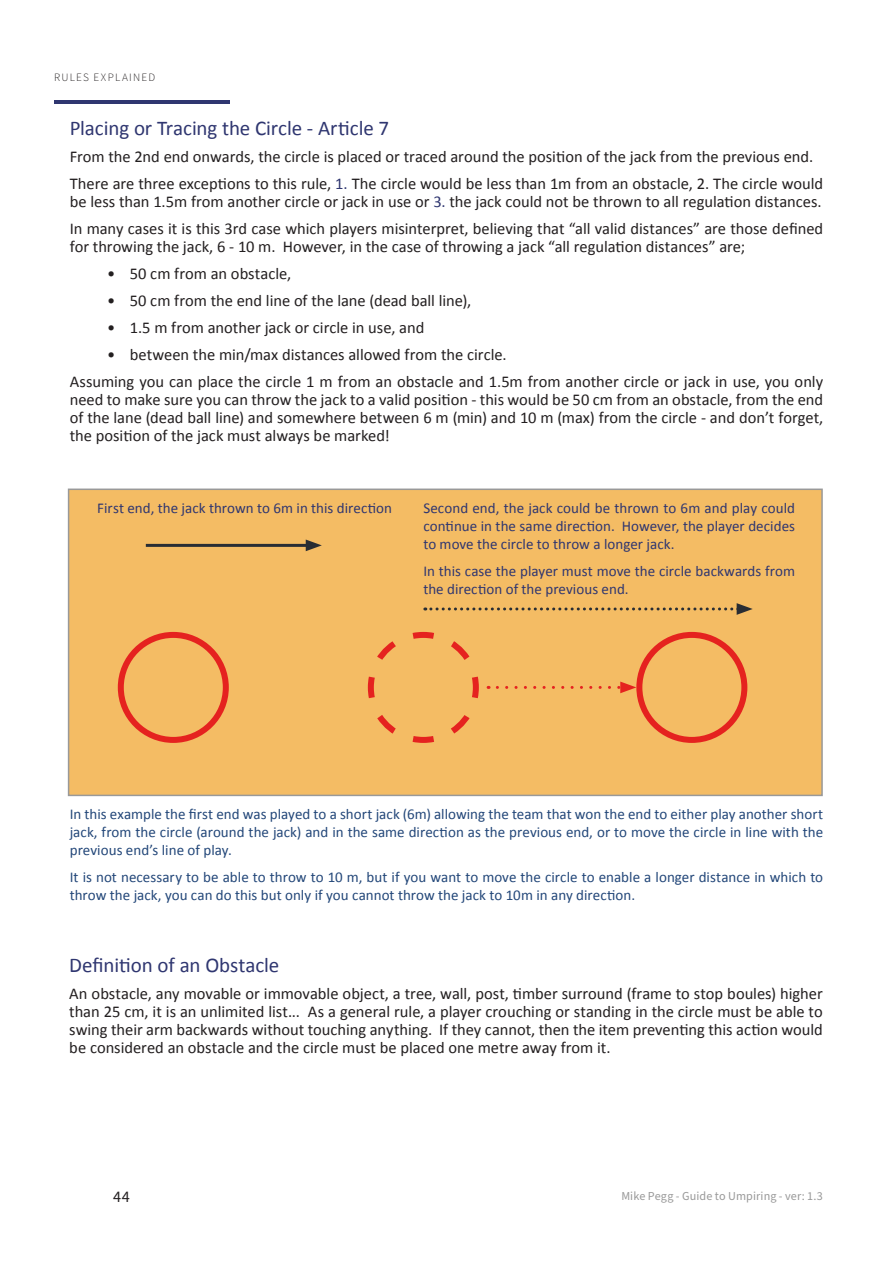
<style>
.page{position:relative;width:893px;height:1263px;background:#fff}
.page>*{position:absolute;margin:0;border:0;box-sizing:border-box;transform-origin:0 0}
.Body_Text_-_First_Li{font:21px "Calibri";letter-spacing:-.005em;color:#2f3670}
.Body_Text_-_First_Li-2{font:16.5px/18px "Calibri";color:#231f20}
.t1{font:16.2px "Source Sans Pro";color:#231f20}
.Body_Text_-_First_Li-3{font:15px/18px "Calibri";color:#234779;text-align:justify}
.Body_Text_-_First_Li-4{font:15px/18px "Calibri";letter-spacing:.005em;color:#2f3670;text-align:justify}
.t2{font:12.15px "Source Sans Pro";letter-spacing:.005em;color:#999}
.t3{font:300 11.25px "Source Sans Pro";letter-spacing:.11em;color:#231f20}
.s1{color:#2f3670}
</style>
<div class="page">
<hr style="left:54px;top:100px;width:176px;height:3px;background:#2f3670">
<div style="left:68px;top:488px;width:755px;height:308px;background:#f4bc64;border:2px solid #999"></div>
<div style="left:118px;top:632px;width:111px;height:111px;border:6px solid #e5221f;border-radius:50%"></div>
<svg style="left:367px;top:631px;width:112px;height:112px"></svg>
<div style="left:636px;top:632px;width:111px;height:111px;border:6px solid #e5221f;border-radius:50%"></div>
<svg style="left:497px;top:681px;width:139px;height:12px"></svg>
<hr style="left:146px;top:544px;width:165px;height:3px;background:#292d33">
<svg style="left:306px;top:539px;width:16px;height:12px"></svg>
<svg style="left:425px;top:603px;width:328px;height:12px"></svg>
<p class="t3" style="left:54px;top:70px;width:103px">RULES E XPLAINED</p>
<p class="Body_Text_-_First_Li" style="left:70px;top:113px;width:321px">Placing or Tracing the Circle - Article 7</p>
<p class="Body_Text_-_First_Li-2" style="left:70px;top:147px;width:745px">From the 2nd end onwards, the circle is placed or traced around the position of the jack from the previous end.</p>
<p class="Body_Text_-_First_Li-2" style="left:70px;top:174px;width:755px">There are three exceptions to this rule, <span class="s1">1.</span> The circle would be less than 1m from an obstacle, 2. The circle would be less than 1.5m from another circle or jack in use or <span class="s1">3.</span> the jack could not be thrown to all regulation distances.</p>
<p class="Body_Text_-_First_Li-2" style="left:70px;top:219px;width:755px">In many cases it is this 3rd case which players misinterpret, believing that “all valid distances” are those defined for throwing the jack, 6 - 10 m. However, in the case of throwing a jack “all regulation distances” are;</p>
<p class="Body_Text_-_First_Li-2" style="left:107px;top:264px;width:185px">• 50 cm from an obstacle,</p>
<p class="Body_Text_-_First_Li-2" style="left:107px;top:291px;width:366px">• 50 cm from the end line of the lane (dead ball line),</p>
<p class="Body_Text_-_First_Li-2" style="left:107px;top:318px;width:319px">• 1.5 m from another jack or circle in use, and</p>
<p class="Body_Text_-_First_Li-2" style="left:107px;top:345px;width:401px">• between the min/max distances allowed from the circle.</p>
<p class="Body_Text_-_First_Li-2" style="left:70px;top:372px;width:755px;text-align:justify">Assuming you can place the circle 1 m from an obstacle and 1.5m from another circle or jack in use, you only need to make sure you can throw the jack to a valid position - this would be 50 cm from an obstacle, from the end of the lane (dead ball line) and somewhere between 6 m (min) and 10 m (max) from the circle - and don’t forget, the position of the jack must always be marked!</p>
<p class="Body_Text_-_First_Li-4" style="left:97px;top:499px;width:296px">First end, the jack thrown to 6m in this direction</p>
<p class="Body_Text_-_First_Li-4" style="left:423px;top:499px;width:373px">Second end, the jack could be thrown to 6m and play could continue in the same direction. However, the player decides to move the circle to throw a longer jack.</p>
<p class="Body_Text_-_First_Li-4" style="left:423px;top:562px;width:373px">In this case the player must move the circle backwards from the direction of the previous end.</p>
<p class="Body_Text_-_First_Li-3" style="left:70px;top:805px;width:755px">In this example the first end was played to a short jack (6m) allowing the team that won the end to either play another short jack, from the circle (around the jack) and in the same direction as the previous end, or to move the circle in line with the previous end’s line of play.</p>
<p class="Body_Text_-_First_Li-3" style="left:70px;top:868px;width:755px">It is not necessary to be able to throw to 10 m, but if you want to move the circle to enable a longer distance in which to throw the jack, you can do this but only if you cannot throw the jack to 10m in any direction.</p>
<p class="Body_Text_-_First_Li" style="left:69px;top:950px;width:212px">Definition of an Obstacle</p>
<p class="Body_Text_-_First_Li-2" style="left:69px;top:984px;width:755px;text-align:justify">An obstacle, any movable or immovable object, a tree, wall, post, timber surround (frame to stop boules) higher than 25 cm, it is an unlimited list... As a general rule, a player crouching or standing in the circle must be able to swing their arm backwards without touching anything. If they cannot, then the item preventing this action would be considered an obstacle and the circle must be placed one metre away from it.</p>
<p class="t1" style="left:113px;top:1185px;width:18px">44</p>
<p class="t2" style="left:621px;top:1188px;width:203px">Mike Pegg - Guide to Umpiring - ver: 1.3</p>
</div>
